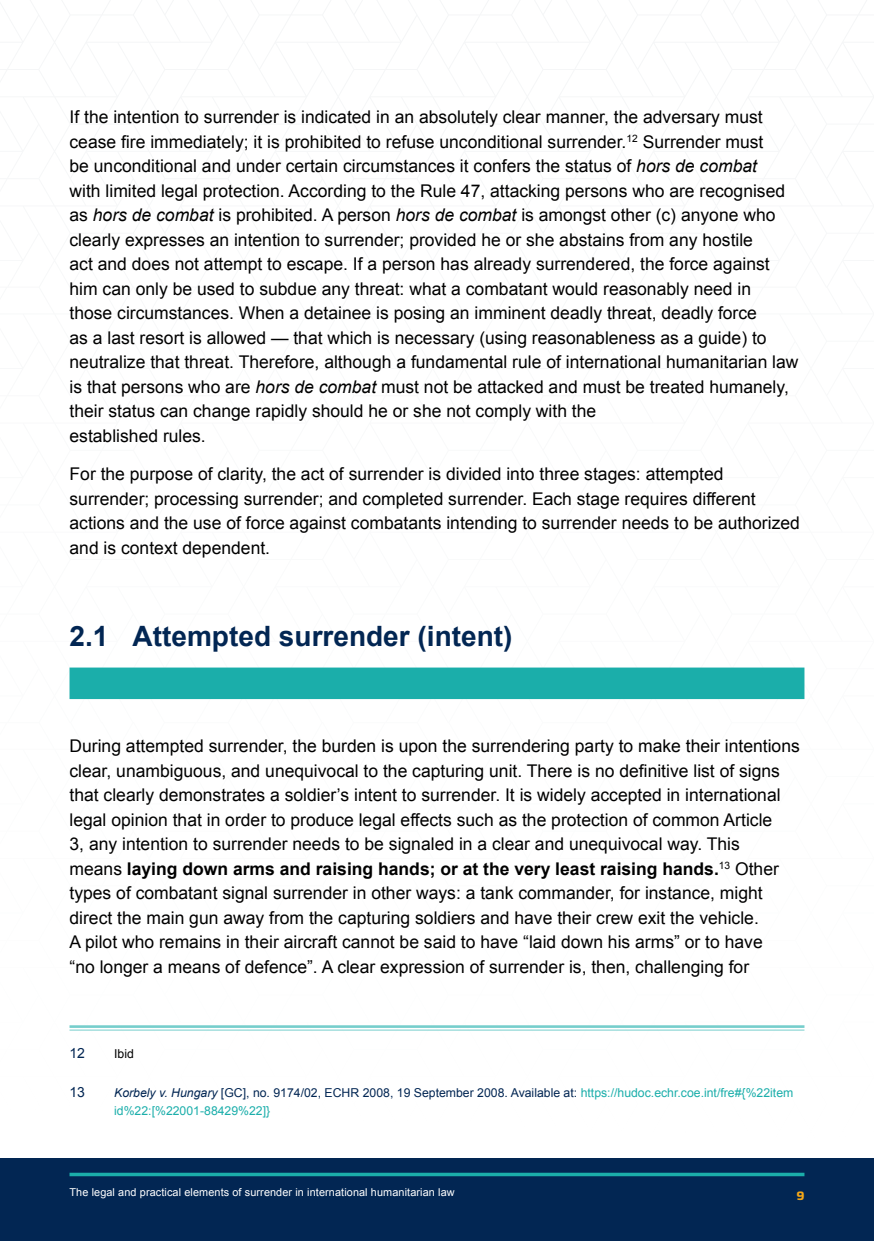
<style>
.page{position:relative;width:874px;height:1241px;background:#fff}
.page>*{position:absolute;margin:0;border:0;box-sizing:border-box;transform-origin:0 0}
.t1{font:700 28px "Arial";color:#022653}
.t2{font:17.5px/24.5px "Arial";color:#000}
.t3{font:14px "Arial";color:#022653}
.t4{font:12.25px/17.5px "Arial";color:#1baeaa}
.t5{font:12.25px "Arial";color:#000}
.t6{font:700 12.25px "Saira";color:#f5a717}
.t7{font:10.85px "Arial";letter-spacing:.01em;color:#fff}
.s1{font-style:italic}
.s2{font-weight:700}
.s3{font-style:italic;color:#022653}
.s4{color:#022653}
</style>
<div class="page">
<div style="left:0;top:1158px;width:873px;height:82px;background:#022653"></div>
<hr style="left:69px;top:1172px;width:735px;height:3px;background:#1baeaa">
<div style="left:69px;top:667px;width:735px;height:32px;background:#1baeaa"></div>
<hr style="left:69px;top:1025px;width:735px;height:2px;background:#76cecc">
<hr style="left:69px;top:1029px;width:735px;height:1px;background:#76cecc">
<p class="t2" style="left:69px;top:105px;width:730px">If the intention to surrender is indicated in an absolutely clear manner, the adversary must cease fire immediately; it is prohibited to refuse unconditional surrender.<sup>12</sup> Surrender must<br>be unconditional and under certain circumstances it confers the status of <span class="s1">hors de combat<br></span>with limited legal protection. According to the Rule 47, attacking persons who are recognised as <span class="s1">hors de combat</span> is prohibited. A person <span class="s1">hors de combat</span> is amongst other (c) anyone who clearly expresses an intention to surrender; provided he or she abstains from any hostile<br>act and does not attempt to escape. If a person has already surrendered, the force against him can only be used to subdue any threat: what a combatant would reasonably need in<br>those circumstances. When a detainee is posing an imminent deadly threat, deadly force<br>as a last resort is allowed — that which is necessary (using reasonableness as a guide) to neutralize that threat. Therefore, although a fundamental rule of international humanitarian law is that persons who are <span class="s1">hors de combat</span> must not be attacked and must be treated humanely, their status can change rapidly should he or she not comply with the<br>established rules.</p>
<p class="t2" style="left:69px;top:462px;width:731px">For the purpose of clarity, the act of surrender is divided into three stages: attempted surrender; processing surrender; and completed surrender. Each stage requires different actions and the use of force against combatants intending to surrender needs to be authorized and is context dependent.</p>
<h1 class="t1" style="left:69px;top:617px;width:444px">2.1 Attempted surrender (intent)</h1>
<p class="t2" style="left:69px;top:733px;width:731px">During attempted surrender, the burden is upon the surrendering party to make their intentions clear, unambiguous, and unequivocal to the capturing unit. There is no definitive list of signs that clearly demonstrates a soldier’s intent to surrender. It is widely accepted in international legal opinion that in order to produce legal effects such as the protection of common Article<br>3, any intention to surrender needs to be signaled in a clear and unequivocal way. This<br>means <span class="s2">laying down arms and raising hands; or at the very least raising hands.</span><sup>13</sup> Other types of combatant signal surrender in other ways: a tank commander, for instance, might direct the main gun away from the capturing soldiers and have their crew exit the vehicle.<br>A pilot who remains in their aircraft cannot be said to have “laid down his arms” or to have<br>“no longer a means of defence”. A clear expression of surrender is, then, challenging for</p>
<p class="t3" style="left:69px;top:1043px;width:17px">12</p>
<p class="t5" style="left:114px;top:1045px;width:21px">Ibid</p>
<p class="t3" style="left:69px;top:1083px;width:17px">13</p>
<p class="t4" style="left:114px;top:1084px;width:680px"><span class="s3">Korbely v. Hungary</span> <span class="s4">[GC], no. 9174/02, ECHR 2008, 19 September 2008. Available at:</span> https://hudoc.echr.coe.int/fre#{%22item id%22:[%22001-88429%22]}</p>
<p class="t7" style="left:69px;top:1184px;width:386px">The legal and practical elements of surrender in international humanitarian law</p>
<p class="t6" style="left:795px;top:1185px;width:10px">9</p>
</div>
